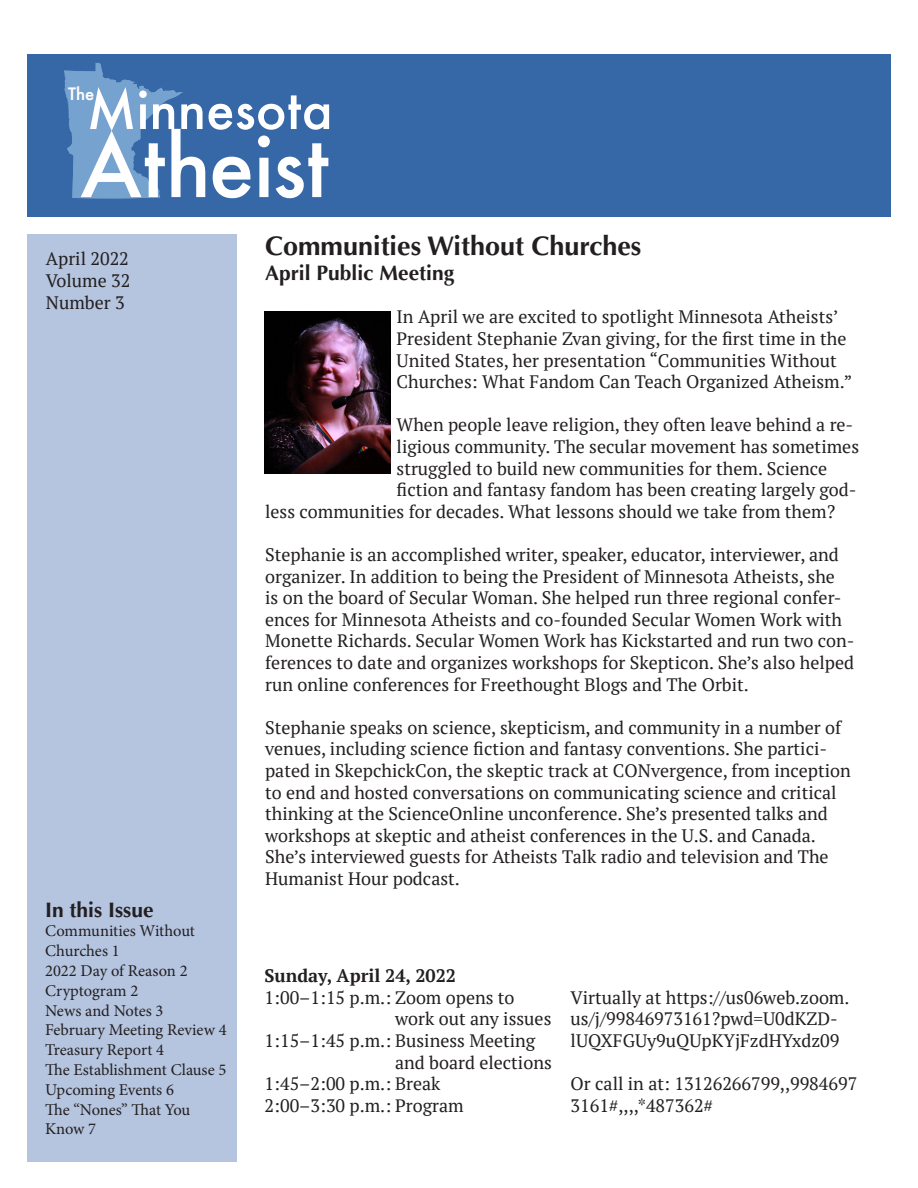
<style>
.page{position:relative;width:918px;height:1188px;background:#fff}
.page>*{position:absolute;margin:0;border:0;box-sizing:border-box;transform-origin:0 0}
.t1{font:500 82.8px "Futura";letter-spacing:-.005em;color:#fff}
.t2{font:500 51.75px "Futura";color:#fff}
.t3{font:700 27px "Optima LT Pro";color:#231f20}
.Subtitle{font:700 21px "Optima LT Pro";color:#231f20}
.Paragraph_Style__no{font:18px/21.6px "PT Serif";color:#231f20}
.t4{font:700 18px "PT Serif";color:#231f20}
.t5{font:16.5px/19.8px "Minion Pro";color:#231f20}
.t6{font:500 16.5px "Futura";color:#fff}
</style>
<div class="page">
<div style="left:27px;top:234px;width:210px;height:927px;background:#b5c4df"></div>
<div style="left:27px;top:54px;width:864px;height:162px;background:#3667a7"></div>
<svg style="left:64px;top:62px;width:119px;height:136px"></svg>
<img style="left:265px;top:311px;width:126px;height:162px">
<p class="t6" style="left:68px;top:82px;width:28px">The</p>
<p class="t2" style="left:87px;top:74px;width:247px">Minnesota</p>
<p class="t1" style="left:80px;top:110px;width:250px">Atheist</p>
<p class="Paragraph_Style__no" style="left:46px;top:248px;width:84px">April 2022</p>
<p class="Paragraph_Style__no" style="left:46px;top:270px;width:86px">Volume 32</p>
<p class="Paragraph_Style__no" style="left:46px;top:291px;width:80px">Number 3</p>
<p class="Subtitle" style="left:45px;top:896px;width:110px">In this Issue</p>
<p class="t5" style="left:45px;top:921px;width:151px">Communities Without<br>Churches 1</p>
<p class="t5" style="left:45px;top:961px;width:144px">2022 Day of Reason 2</p>
<p class="t5" style="left:45px;top:981px;width:95px">Cryptogram 2</p>
<p class="t5" style="left:45px;top:1000px;width:120px">News and Notes 3</p>
<p class="t5" style="left:45px;top:1020px;width:183px">February Meeting Review 4</p>
<p class="t5" style="left:45px;top:1040px;width:120px">Treasury Report 4</p>
<p class="t5" style="left:45px;top:1060px;width:183px">The Establishment Clause 5</p>
<p class="t5" style="left:45px;top:1080px;width:130px">Upcoming Events 6</p>
<p class="t5" style="left:45px;top:1099px;width:147px">The “Nones” That You<br>Know 7</p>
<p class="t3" style="left:265px;top:229px;width:378px">Communities Without Churches</p>
<p class="Subtitle" style="left:265px;top:260px;width:191px">April Public Meeting</p>
<p class="Paragraph_Style__no" style="left:397px;top:306px;width:457px">In April we are excited to spotlight Minnesota Atheists’ President Stephanie Zvan giving, for the first time in the United States, her presentation “Communities Without Churches: What Fandom Can Teach Organized Atheism.”</p>
<p class="Paragraph_Style__no" style="left:397px;top:414px;width:458px">When people leave religion, they often leave behind a re-</p>
<p class="Paragraph_Style__no" style="left:397px;top:436px;width:464px">ligious community. The secular movement has sometimes</p>
<p class="Paragraph_Style__no" style="left:397px;top:457px;width:432px">struggled to build new communities for them. Science</p>
<p class="Paragraph_Style__no" style="left:397px;top:479px;width:461px">fiction and fantasy fandom has been creating largely god-</p>
<p class="Paragraph_Style__no" style="left:265px;top:500px;width:572px">less communities for decades. What lessons should we take from them?</p>
<p class="Paragraph_Style__no" style="left:265px;top:544px;width:591px">Stephanie is an accomplished writer, speaker, educator, interviewer, and organizer. In addition to being the President of Minnesota Atheists, she<br>is on the board of Secular Woman. She helped run three regional confer&shy;ences for Minnesota Atheists and co-founded Secular Women Work with Monette Richards. Secular Women Work has Kickstarted and run two con&shy;ferences to date and organizes workshops for Skepticon. She’s also helped run online conferences for Freethought Blogs and The Orbit.</p>
<p class="Paragraph_Style__no" style="left:265px;top:716px;width:587px">Stephanie speaks on science, skepticism, and community in a number of venues, including science fiction and fantasy conventions. She partici&shy;pated in SkepchickCon, the skeptic track at CONvergence, from inception to end and hosted conversations on communicating science and critical thinking at the ScienceOnline unconference. She’s presented talks and workshops at skeptic and atheist conferences in the U.S. and Canada.<br>She’s interviewed guests for Atheists Talk radio and television and The Humanist Hour podcast.</p>
<p class="t4" style="left:265px;top:964px;width:193px">Sunday, April 24, 2022</p>
<p class="Paragraph_Style__no" style="left:395px;top:986px;width:158px;text-indent:-130px">1:00–1:15 p.m.: Zoom opens to work out any issues</p>
<p class="Paragraph_Style__no" style="left:395px;top:1030px;width:158px;text-indent:-130px">1:15–1:45 p.m.: Business Meeting and board elections</p>
<p class="Paragraph_Style__no" style="left:265px;top:1073px;width:177px">1:45–2:00 p.m.: Break</p>
<p class="Paragraph_Style__no" style="left:265px;top:1094px;width:201px">2:00–3:30 p.m.: Program</p>
<p class="Paragraph_Style__no" style="left:571px;top:986px;width:280px">Virtually at https://us06web.zoom. us/j/99846973161?pwd=U0dKZD&shy;lUQXFGUy9uQUpKYjFzdHYxdz09</p>
<p class="Paragraph_Style__no" style="left:571px;top:1073px;width:288px">Or call in at: 13126266799,,9984697<br>3161#,,,,*487362#</p>
</div>
